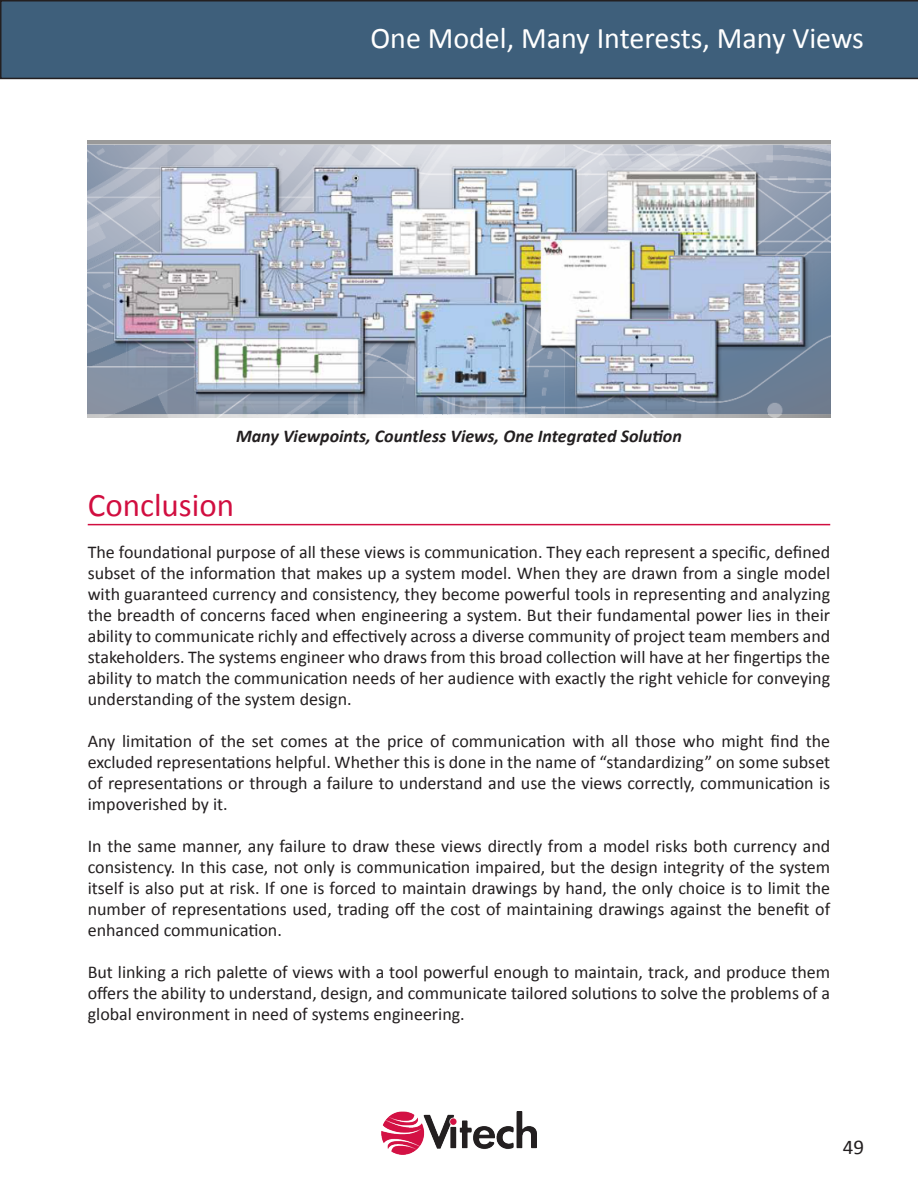
<style>
.page{position:relative;width:918px;height:1188px;background:#fff}
.page>*{position:absolute;margin:0;border:0;box-sizing:border-box;transform-origin:0 0}
.t1{font:33px "Calibri";color:#d10e40}
.t2{font:30px "Calibri";color:#fff}
.t3{font:21px "Calibri";color:#231f20}
.t4{font:18px/21px "Calibri";color:#231f20;text-align:justify}
.t5{font:italic 700 18px "Calibri";color:#231f20}
</style>
<div class="page">
<div style="left:0;top:0;width:918px;height:79px;background:#3e5f7b"></div>
<img style="left:382px;top:1112px;width:154px;height:43px">
<img style="left:88px;top:140px;width:743px;height:277px">
<hr style="left:88px;top:524px;width:742px;height:1px;background:#d10e40">
<h2 class="t2" style="left:370px;top:19px;width:495px">One Model, Many Interests, Many Views</h2>
<p class="t5" style="left:236px;top:425px;width:447px">Many Viewpoints, Countless Views, One Integrated Solution</p>
<h1 class="t1" style="left:88px;top:485px;width:148px">Conclusion</h1>
<p class="t4" style="left:88px;top:542px;width:744px">The foundational purpose of all these views is communication. They each represent a specific, defined subset of the information that makes up a system model. When they are drawn from a single model with guaranteed currency and consistency, they become powerful tools in representing and analyzing the breadth of concerns faced when engineering a system. But their fundamental power lies in their ability to communicate richly and effectively across a diverse community of project team members and stakeholders. The systems engineer who draws from this broad collection will have at her fingertips the ability to match the communication needs of her audience with exactly the right vehicle for conveying understanding of the system design.</p>
<p class="t4" style="left:88px;top:731px;width:744px">Any limitation of the set comes at the price of communication with all those who might find the excluded representations helpful. Whether this is done in the name of “standardizing” on some subset of representations or through a failure to understand and use the views correctly, communication is impoverished by it.</p>
<p class="t4" style="left:88px;top:836px;width:744px">In the same manner, any failure to draw these views directly from a model risks both currency and consistency. In this case, not only is communication impaired, but the design integrity of the system itself is also put at risk. If one is forced to maintain drawings by hand, the only choice is to limit the number of representations used, trading off the cost of maintaining drawings against the benefit of enhanced communication.</p>
<p class="t4" style="left:88px;top:962px;width:744px">But linking a rich palette of views with a tool powerful enough to maintain, track, and produce them offers the ability to understand, design, and communicate tailored solutions to solve the problems of a global environment in need of systems engineering.</p>
<p class="t3" style="left:843px;top:1134px;width:23px">49</p>
</div>
